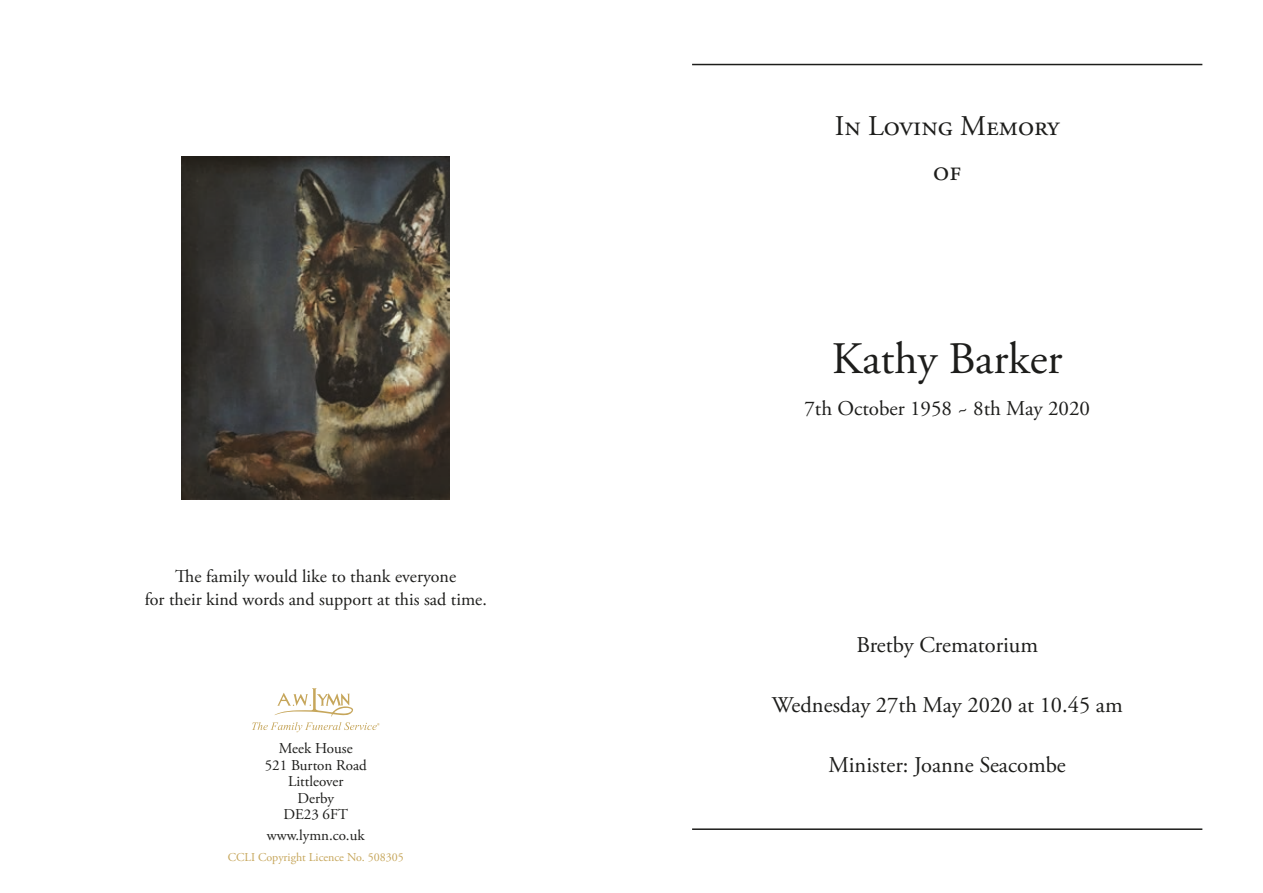
<style>
.page{position:relative;width:1263px;height:893px;background:#fff}
.page>*{position:absolute;margin:0;border:0;box-sizing:border-box;transform-origin:0 0}
.t1{font:45px "Adobe Garamond Pro";color:#1d1d1b}
.t2{font:28.5px/45px "Adobe Garamond Pro";color:#1d1d1b;text-align:center}
.t3{font:22.5px "Adobe Garamond Pro";color:#1d1d1b}
.t4{font:21px "Adobe Garamond Pro";color:#1d1d1b}
.t5{font:18px/22.5px "Adobe Garamond Pro";color:#1d1d1b;text-align:center}
.t6{font:15px/16.5px "Adobe Garamond Pro";color:#1d1d1b;text-align:center}
.t7{font:12px "Adobe Garamond Pro";color:#c6a65b}
</style>
<div class="page">
<hr style="left:692px;top:64px;width:510px;height:1px;background:#1d1d1b">
<hr style="left:692px;top:828px;width:510px;height:2px;background:#1d1d1b">
<svg style="left:252px;top:688px;width:127px;height:44px"></svg>
<img style="left:182px;top:157px;width:268px;height:343px">
<p class="t5" style="left:145px;top:566px;width:344px">The family would like to thank everyone<br>for their kind words and support at this sad time.</p>
<p class="t6" style="left:265px;top:741px;width:103px">Meek House<br>521 Burton Road<br>Littleover<br>Derby<br>DE23 6FT</p>
<p class="t6" style="left:267px;top:827px;width:99px">www.lymn.co.uk</p>
<p class="t7" style="left:228px;top:850px;width:178px">CCLI Copyright Licence No. 508305</p>
<h2 class="t2" style="left:835px;top:105px;width:226px">In Loving Memory of</h2>
<h1 class="t1" style="left:832px;top:332px;width:232px">Kathy Barker</h1>
<p class="t4" style="left:804px;top:396px;width:287px">7th October 1958 ~ 8th May 2020</p>
<p class="t3" style="left:856px;top:631px;width:183px">Bretby Crematorium</p>
<p class="t3" style="left:772px;top:691px;width:352px">Wednesday 27th May 2020 at 10.45 am</p>
<p class="t3" style="left:829px;top:751px;width:239px">Minister: Joanne Seacombe</p>
</div>
